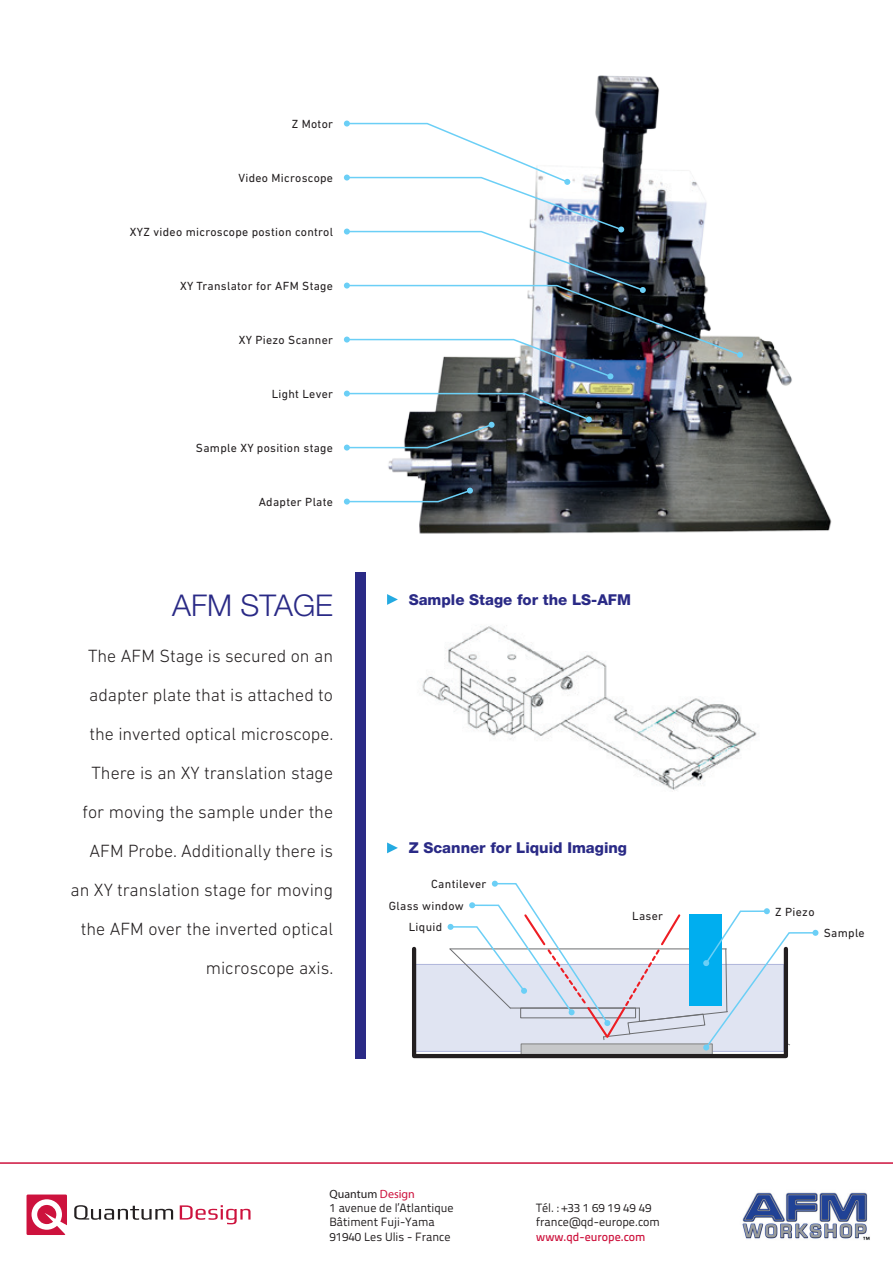
<style>
.page{position:relative;width:893px;height:1263px;background:#fff}
.page>*{position:absolute;margin:0;border:0;box-sizing:border-box;transform-origin:0 0}
.t1{font:300 30px "Helvetica Neue LT Std";color:#2a2a86}
.t2{font:300 18px/39px "DIN Next LT Pro";color:#231f20;text-align:right}
.t3{font:800 15px "Helvetica Neue LT Std";color:#2a2a86}
.t4{font:12px "DIN Next LT Pro";letter-spacing:.025em;color:#231f20}
.t5{font:12px/14.4px "Titillium Text 22 L";color:#231f20}
.t6{font:500 12px "Titillium Text 22 L";color:#cd123d}
.t7{font:12px "Myriad Pro";color:#231f20}
.s1{color:#cd123d}
</style>
<div class="page">
<svg style="left:27px;top:1194px;width:40px;height:41px"></svg>
<svg style="left:74px;top:1205px;width:99px;height:15px"></svg>
<svg style="left:180px;top:1205px;width:71px;height:19px"></svg>
<hr style="left:0;top:1162px;width:893px;height:2px;background:#cd123d">
<img style="left:742px;top:1192px;width:128px;height:48px">
<img style="left:388px;top:76px;width:444px;height:458px">
<svg style="left:344px;top:121px;width:399px;height:258px"></svg>
<img style="left:344px;top:391px;width:248px;height:60px">
<svg style="left:344px;top:488px;width:129px;height:17px"></svg>
<div style="left:355px;top:572px;width:10px;height:486px;background:#2a2a86"></div>
<div style="left:412px;top:947px;width:376px;height:111px;border:4px solid #231f20"></div>
<svg style="left:414px;top:881px;width:404px;height:175px"></svg>
<img style="left:422px;top:625px;width:335px;height:166px">
<svg style="left:387px;top:594px;width:11px;height:11px"></svg>
<svg style="left:387px;top:842px;width:11px;height:11px"></svg>
<p class="t4" style="left:292px;top:117px;width:43px">Z Motor</p>
<p class="t4" style="left:238px;top:171px;width:96px">Video Microscope</p>
<p class="t4" style="left:130px;top:225px;width:205px">XYZ video microscope postion control</p>
<p class="t4" style="left:180px;top:279px;width:155px">XY Translator for AFM Stage</p>
<p class="t4" style="left:239px;top:333px;width:96px">XY Piezo Scanner</p>
<p class="t4" style="left:272px;top:387px;width:63px">Light Lever</p>
<p class="t4" style="left:196px;top:441px;width:139px">Sample XY position stage</p>
<p class="t4" style="left:259px;top:495px;width:76px">Adapter Plate</p>
<h1 class="t1" style="left:172px;top:587px;width:162px">AFM STAGE</h1>
<p class="t2" style="left:71px;top:636px;width:264px">The AFM Stage is secured on an adapter plate that is attached to the inverted optical microscope.<br>There is an XY translation stage for moving the sample under the<br>AFM Probe. Additionally there is an XY translation stage for moving the AFM over the inverted optical microscope axis.</p>
<p class="t3" style="left:409px;top:590px;width:224px">Sample Stage for the LS-AFM</p>
<p class="t3" style="left:409px;top:839px;width:220px">Z Scanner for Liquid Imaging</p>
<p class="t4" style="left:431px;top:877px;width:57px">Cantilever</p>
<p class="t4" style="left:389px;top:899px;width:76px">Glass window</p>
<p class="t4" style="left:409px;top:920px;width:35px">Liquid</p>
<p class="t4" style="left:632px;top:909px;width:32px">Laser</p>
<p class="t7" style="left:329px;top:1186px;width:87px">Quantum <span class="s1">Design</span></p>
<p class="t5" style="left:329px;top:1200px;width:126px">1 avenue de l’Atlantique<br>Bâtiment Fuji-Yama<br>91940 Les Ulis - France</p>
<p class="t5" style="left:536px;top:1200px;width:125px">Tél. : +33 1 69 19 49 49 france@qd-europe.com</p>
<p class="t6" style="left:536px;top:1227px;width:111px">www.qd-europe.com</p>
<p class="t4" style="left:775px;top:905px;width:41px">Z Piezo</p>
<p class="t4" style="left:824px;top:926px;width:42px">Sample</p>
</div>
